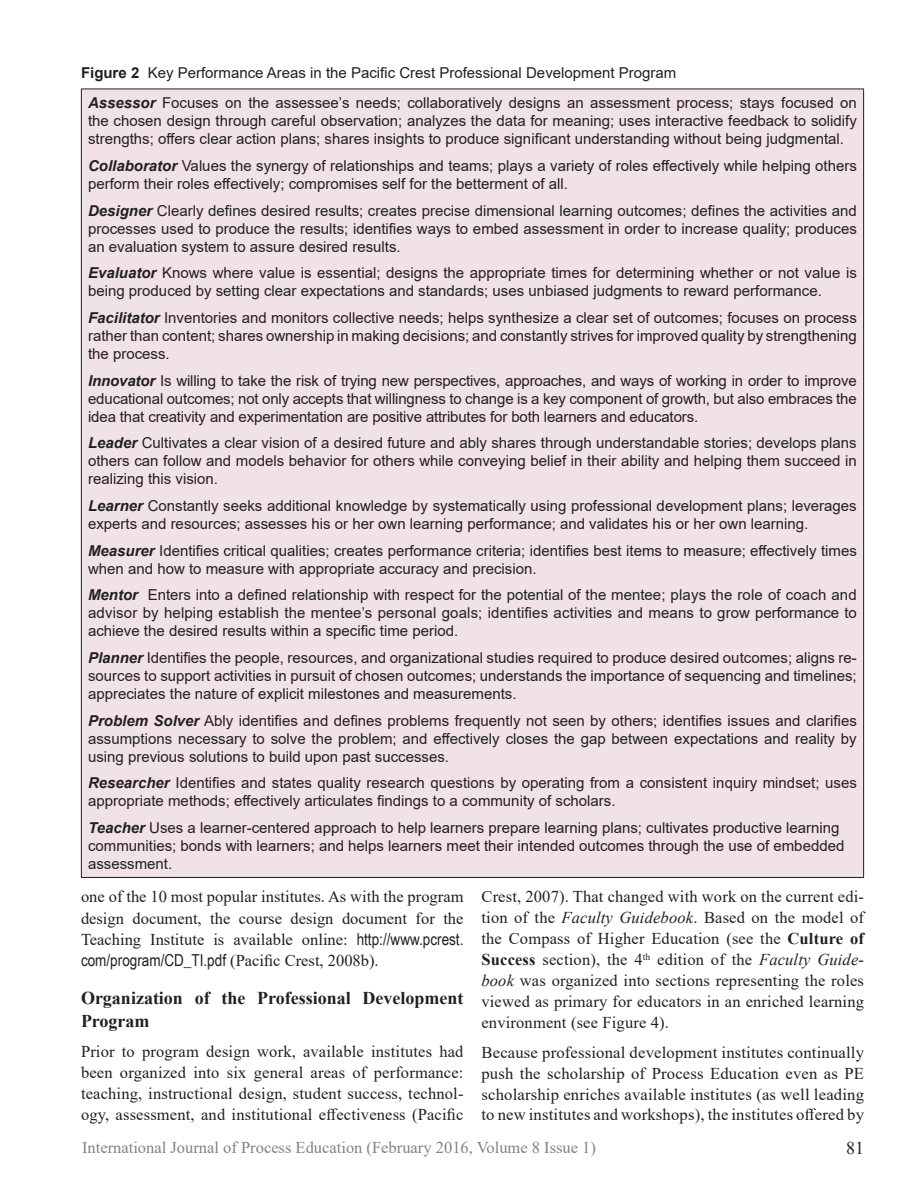
<style>
.page{position:relative;width:918px;height:1188px;background:#fff}
.page>*{position:absolute;margin:0;border:0;box-sizing:border-box;transform-origin:0 0}
.t1{font:700 18px/23px "Times New Roman";color:#231f20}
.t2{font:18px "Times New Roman";color:#231f20}
.t3{font:16.5px/21px "Times New Roman";letter-spacing:.01em;color:#231f20;text-align:justify}
.t4{font:16.5px "Times New Roman";color:#808285}
.t5{font:16.5px "Arial Narrow";color:#231f20}
.t6{font:15px/18px "Arial";color:#231f20}
.s1{font-weight:700}
.s2{font-weight:700;font-style:italic}
.s3{font-family:"Arial Narrow"}
.s4{font-family:"Times New Roman"}
.s5{font-style:italic}
</style>
<div class="page">
<div style="left:81px;top:89px;width:783px;height:788px;background:#f0e2e7"></div>
<hr style="left:81px;top:89px;width:783px;height:1px;background:#231f20">
<hr style="left:81px;top:877px;width:783px;height:1px;background:#231f20">
<hr style="left:81px;top:89px;width:1px;height:788px;background:#231f20">
<hr style="left:863px;top:89px;width:1px;height:788px;background:#231f20">
<p class="t6" style="left:88px;top:58px;width:770px;line-height:30.2px;text-indent:-7px"><span class="s1">Figure 2</span> Key Performance Areas in the Pacific Crest Professional Development Program<br><span class="s2">Assessor</span> Focuses on the assessee’s needs; collaboratively designs an assessment process; stays focused on</p>
<p class="t6" style="left:88px;top:112px;width:770px">the chosen design through careful observation; analyzes the data for meaning; uses interactive feedback to solidify strengths; offers clear action plans; shares insights to produce significant understanding without being judgmental.</p>
<p class="t6" style="left:88px;top:157px;width:770px"><span class="s2">Collaborator</span> Values the synergy of relationships and teams; plays a variety of roles effectively while helping others perform their roles effectively; compromises self for the betterment of all.</p>
<p class="t6" style="left:88px;top:202px;width:770px;text-align:justify"><span class="s2">Designer</span> Clearly defines desired results; creates precise dimensional learning outcomes; defines the activities and processes used to produce the results; identifies ways to embed assessment in order to increase quality; produces an evaluation system to assure desired results.</p>
<p class="t6" style="left:88px;top:264px;width:770px"><span class="s2">Evaluator</span> Knows where value is essential; designs the appropriate times for determining whether or not value is being produced by setting clear expectations and standards; uses unbiased judgments to reward performance.</p>
<p class="t6" style="left:88px;top:309px;width:770px;text-align:justify"><span class="s2">Facilitator</span> Inventories and monitors collective needs; helps synthesize a clear set of outcomes; focuses on process rather than content; shares ownership in making decisions; and constantly strives for improved quality by strengthening the process.</p>
<p class="t6" style="left:88px;top:371px;width:770px;text-align:justify"><span class="s2">Innovator</span> Is willing to take the risk of trying new perspectives, approaches, and ways of working in order to improve educational outcomes; not only accepts that willingness to change is a key component of growth, but also embraces the idea that creativity and experimentation are positive attributes for both learners and educators.</p>
<p class="t6" style="left:88px;top:434px;width:770px;text-align:justify"><span class="s2">Leader</span> Cultivates a clear vision of a desired future and ably shares through understandable stories; develops plans others can follow and models behavior for others while conveying belief in their ability and helping them succeed in realizing this vision.</p>
<p class="t6" style="left:88px;top:497px;width:770px"><span class="s2">Learner</span> Constantly seeks additional knowledge by systematically using professional development plans; leverages experts and resources; assesses his or her own learning performance; and validates his or her own learning.</p>
<p class="t6" style="left:88px;top:541px;width:770px"><span class="s2">Measurer</span> Identifies critical qualities; creates performance criteria; identifies best items to measure; effectively times when and how to measure with appropriate accuracy and precision.</p>
<p class="t6" style="left:88px;top:586px;width:770px;text-align:justify"><span class="s2">Mentor</span> Enters into a defined relationship with respect for the potential of the mentee; plays the role of coach and advisor by helping establish the mentee’s personal goals; identifies activities and means to grow performance to achieve the desired results within a specific time period.</p>
<p class="t6" style="left:88px;top:649px;width:770px;text-align:justify"><span class="s2">Planner</span> Identifies the people, resources, and organizational studies required to produce desired outcomes; aligns re&shy;sources to support activities in pursuit of chosen outcomes; understands the importance of sequencing and timelines; appreciates the nature of explicit milestones and measurements.</p>
<p class="t6" style="left:88px;top:711px;width:770px;text-align:justify"><span class="s2">Problem Solver</span> Ably identifies and defines problems frequently not seen by others; identifies issues and clarifies assumptions necessary to solve the problem; and effectively closes the gap between expectations and reality by using previous solutions to build upon past successes.</p>
<p class="t6" style="left:88px;top:774px;width:770px"><span class="s2">Researcher</span> Identifies and states quality research questions by operating from a consistent inquiry mindset; uses appropriate methods; effectively articulates findings to a community of scholars.</p>
<p class="t6" style="left:88px;top:819px;width:758px"><span class="s2">Teacher</span> Uses a learner-centered approach to help learners prepare learning plans; cultivates productive learning communities; bonds with learners; and helps learners meet their intended outcomes through the use of embedded assessment.</p>
<p class="t3" style="left:81px;top:886px;width:384px">one of the 10 most popular institutes. As with the program design document, the course design document for the Teaching Institute is available online: <span class="s3">http://www.pcrest.</span></p>
<p class="t5" style="left:81px;top:950px;width:299px">com/program/CD_TI.pdf <span class="s4">(Pacific Crest, 2008b).</span></p>
<p class="t1" style="left:81px;top:987px;width:384px">Organization of the Professional Development<br>Program</p>
<p class="t3" style="left:81px;top:1041px;width:384px">Prior to program design work, available institutes had been organized into six general areas of performance: teaching, instructional design, student success, technol&shy;ogy, assessment, and institutional effectiveness (Pacific</p>
<p class="t3" style="left:481px;top:886px;width:384px">Crest, 2007). That changed with work on the current edi&shy;tion of the <span class="s5">Faculty Guidebook</span>. Based on the model of the Compass of Higher Education (see the <span class="s1">Culture of Success</span> section), the 4<sup>th</sup> edition of the <span class="s5">Faculty Guide&shy;book</span> was organized into sections representing the roles viewed as primary for educators in an enriched learning environment (see Figure 4).</p>
<p class="t3" style="left:482px;top:1042px;width:384px">Because professional development institutes continually push the scholarship of Process Education even as PE scholarship enriches available institutes (as well leading to new institutes and workshops), the institutes offered by</p>
<p class="t4" style="left:82px;top:1138px;width:515px">International Journal of Process Education (February 2016, Volume 8 Issue 1)</p>
<p class="t2" style="left:846px;top:1138px;width:19px">81</p>
</div>
